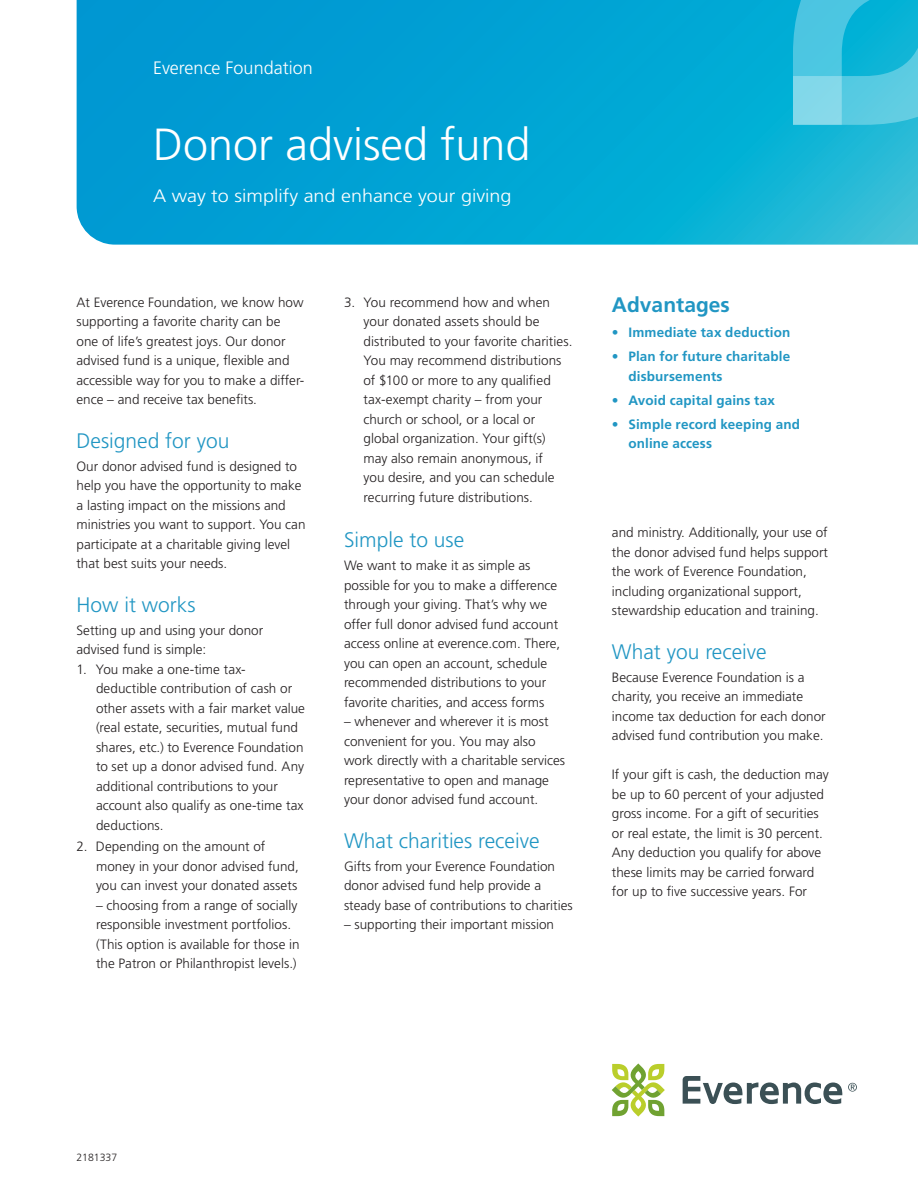
<style>
.page{position:relative;width:918px;height:1188px;background:#fff}
.page>*{position:absolute;margin:0;border:0;box-sizing:border-box;transform-origin:0 0}
.Headline_30_32{font:300 45px "Frutiger LT Std";color:#fff}
.Subhead2_14_16{font:300 21px "Frutiger LT Std";color:#2196c3}
.Subhead2_14_16-2{font:700 21px "Frutiger LT Std";color:#2196c3}
.Description_line_12{font:300 18px "Frutiger LT Std";color:#fff;scale:1.1 1}
.Subhead1_14_16{font:300 18px "Frutiger LT Std";color:#fff}
.Number_list_-_level{font:300 13.5px/19.5px "Frutiger LT Std";color:#231f20}
.Body_text_9_13_Fruti{font:300 13.5px/19.5px "Frutiger LT Std";color:#231f20}
.t1{font:700 13.5px/19.5px "Frutiger LT Std";letter-spacing:.01em;color:#2196c3}
.Registry_number_7_8{font:300 10.5px "Frutiger LT Std";color:#231f20}
</style>
<div class="page">
<svg style="left:77px;top:0;width:841px;height:245px;background:#04a5d4"></svg>
<svg style="left:791px;top:0;width:127px;height:127px;background:#3fc3de"></svg>
<svg style="left:683px;top:1076px;width:159px;height:28px"></svg>
<svg style="left:612px;top:1063px;width:53px;height:54px"></svg>
<svg style="left:848px;top:1083px;width:9px;height:9px"></svg>
<p class="Subhead1_14_16" style="left:153px;top:58px;width:161px">Everence Foundation</p>
<p class="Headline_30_32" style="left:153px;top:119px;width:379px">Donor advised fund</p>
<p class="Description_line_12" style="left:153px;top:185px;width:328px">A way to simplify and enhance your giving</p>
<p class="Body_text_9_13_Fruti" style="left:77px;top:292px;width:229px">At Everence Foundation, we know how supporting a favorite charity can be one of life’s greatest joys. Our donor advised fund is a unique, flexible and accessible way for you to make a differ&shy;ence – and receive tax benefits.</p>
<p class="Subhead2_14_16" style="left:77px;top:428px;width:154px">Designed for you</p>
<p class="Body_text_9_13_Fruti" style="left:77px;top:456px;width:231px">Our donor advised fund is designed to help you have the opportunity to make a lasting impact on the missions and ministries you want to support. You can participate at a charitable giving level that best suits your needs.</p>
<p class="Subhead2_14_16" style="left:77px;top:592px;width:121px">How it works</p>
<p class="Number_list_-_level" style="left:77px;top:620px;width:188px">Setting up and using your donor advised fund is simple:</p>
<p class="Number_list_-_level" style="left:96px;top:659px;width:211px;text-indent:-20px">1. You make a one-time tax&shy;deductible contribution of cash or other assets with a fair market value (real estate, securities, mutual fund shares, etc.) to Everence Foundation to set up a donor advised fund. Any additional contributions to your account also qualify as one-time tax deductions.</p>
<p class="Number_list_-_level" style="left:96px;top:837px;width:204px;text-indent:-20px">2. Depending on the amount of money in your donor advised fund, you can invest your donated assets</p>
<p class="Number_list_-_level" style="left:96px;top:896px;width:205px">– choosing from a range of socially responsible investment portfolios. (This option is available for those in the Patron or Philanthropist levels.)</p>
<p class="Number_list_-_level" style="left:364px;top:292px;width:210px;text-indent:-20px">3. You recommend how and when your donated assets should be distributed to your favorite charities.<br>You may recommend distributions of $100 or more to any qualified tax-exempt charity – from your church or school, or a local or global organization. Your gift(s) may also remain anonymous, if<br>you desire, and you can schedule recurring future distributions.</p>
<p class="Subhead2_14_16" style="left:344px;top:528px;width:122px">Simple to use</p>
<p class="Number_list_-_level" style="left:344px;top:556px;width:218px">We want to make it as simple as possible for you to make a difference through your giving. That’s why we offer full donor advised fund account access online at everence.com. There, you can open an account, schedule recommended distributions to your favorite charities, and access forms</p>
<p class="Number_list_-_level" style="left:344px;top:712px;width:222px">– whenever and wherever it is most convenient for you. You may also work directly with a charitable services representative to open and manage your donor advised fund account.</p>
<p class="Subhead2_14_16" style="left:344px;top:829px;width:197px">What charities receive</p>
<p class="Number_list_-_level" style="left:344px;top:857px;width:230px">Gifts from your Everence Foundation donor advised fund help provide a steady base of contributions to charities</p>
<p class="Number_list_-_level" style="left:344px;top:915px;width:212px">– supporting their important mission</p>
<p class="Subhead2_14_16-2" style="left:612px;top:293px;width:119px">Advantages</p>
<p class="t1" style="left:612px;top:323px;width:180px">• Immediate tax deduction</p>
<p class="t1" style="left:628px;top:347px;width:163px;text-indent:-16px">• Plan for future charitable disbursements</p>
<p class="t1" style="left:612px;top:391px;width:165px">• Avoid capital gains tax</p>
<p class="t1" style="left:628px;top:415px;width:173px;text-indent:-16px">• Simple record keeping and online access</p>
<p class="Number_list_-_level" style="left:612px;top:523px;width:218px">and ministry. Additionally, your use of the donor advised fund helps support the work of Everence Foundation, including organizational support, stewardship education and training.</p>
<p class="Subhead2_14_16" style="left:612px;top:640px;width:156px">What you receive</p>
<p class="Number_list_-_level" style="left:612px;top:667px;width:215px">Because Everence Foundation is a charity, you receive an immediate income tax deduction for each donor advised fund contribution you make.</p>
<p class="Number_list_-_level" style="left:612px;top:765px;width:218px">If your gift is cash, the deduction may be up to 60 percent of your adjusted gross income. For a gift of securities or real estate, the limit is 30 percent.<br>Any deduction you qualify for above these limits may be carried forward for up to five successive years. For</p>
<p class="Registry_number_7_8" style="left:76px;top:1151px;width:42px">2181337</p>
</div>
